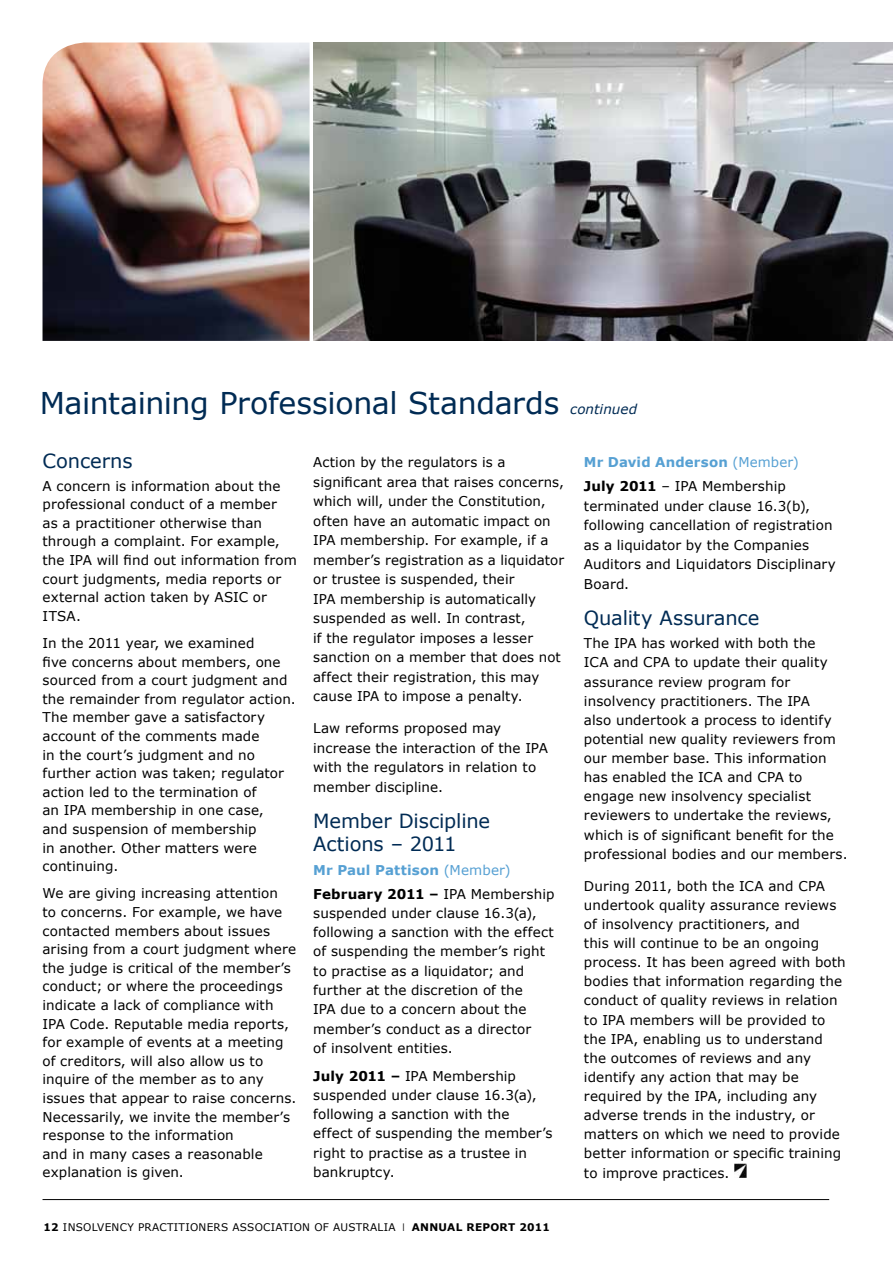
<style>
.page{position:relative;width:893px;height:1263px;background:#fff}
.page>*{position:absolute;margin:0;border:0;box-sizing:border-box;transform-origin:0 0}
.t1{font:30px "Verdana";letter-spacing:-.015em;color:#002b54}
.t2{font:19.5px/23.4px "Verdana";letter-spacing:-.005em;color:#002b54}
.t3{font:13.5px/18.6px "Verdana";letter-spacing:.005em;color:#000}
.t4{font:700 13.5px/23.5px "Verdana";letter-spacing:.01em;color:#56a0d3}
.t5{font:italic 13.5px "Verdana";letter-spacing:.005em;color:#002b54}
.t6{font:10.5px "Verdana";letter-spacing:.025em;color:#000}
.t7{font:700 10.5px "Verdana";letter-spacing:.025em;color:#000}
.s1{font-weight:400}
.s2{color:#000}
.s3{font-weight:400;color:#000}
.s4{font-weight:700}
.s5{font-family:"Univers";font-weight:300}
</style>
<div class="page">
<hr style="left:43px;top:1199px;width:786px;height:1px;background:#000">
<img style="left:734px;top:1163px;width:13px;height:14px">
<img style="left:43px;top:43px;width:267px;height:298px">
<img style="left:314px;top:43px;width:579px;height:298px">
<h1 class="t1" style="left:40px;top:384px;width:521px">Maintaining Professional Standards</h1>
<p class="t5" style="left:570px;top:400px;width:69px">continued</p>
<h2 class="t2" style="left:43px;top:448px;width:92px">Concerns</h2>
<p class="t3" style="left:43px;top:476px;width:256px">A concern is information about the professional conduct of a member<br>as a practitioner otherwise than through a complaint. For example, the IPA will find out information from court judgments, media reports or external action taken by ASIC or<br>ITSA.</p>
<p class="t3" style="left:43px;top:633px;width:251px">In the 2011 year, we examined<br>five concerns about members, one sourced from a court judgment and the remainder from regulator action.<br>The member gave a satisfactory account of the comments made<br>in the court’s judgment and no further action was taken; regulator action led to the termination of<br>an IPA membership in one case, and suspension of membership<br>in another. Other matters were continuing.</p>
<p class="t3" style="left:43px;top:884px;width:255px">We are giving increasing attention<br>to concerns. For example, we have contacted members about issues arising from a court judgment where the judge is critical of the member’s conduct; or where the proceedings indicate a lack of compliance with<br>IPA Code. Reputable media reports, for example of events at a meeting of creditors, will also allow us to inquire of the member as to any issues that appear to raise concerns.<br>Necessarily, we invite the member’s response to the information<br>and in many cases a reasonable explanation is given.</p>
<p class="t3" style="left:313px;top:452px;width:252px;line-height:19.5px">Action by the regulators is a significant area that raises concerns, which will, under the Constitution, often have an automatic impact on IPA membership. For example, if a member’s registration as a liquidator or trustee is suspended, their<br>IPA membership is automatically suspended as well. In contrast,<br>if the regulator imposes a lesser sanction on a member that does not affect their registration, this may cause IPA to impose a penalty.</p>
<p class="t3" style="left:313px;top:718px;width:236px;line-height:19.5px">Law reforms proposed may increase the interaction of the IPA with the regulators in relation to member discipline.</p>
<h2 class="t2" style="left:313px;top:809px;width:178px">Member Discipline<br>Actions – 2011</h2>
<p class="t4" style="left:313px;top:858px;width:243px">Mr Paul Pattison <span class="s1">(Member)<br></span><span class="s2">February 2011 –</span> <span class="s3">IPA Membership</span></p>
<p class="t3" style="left:313px;top:903px;width:242px;line-height:19.4px">suspended under clause 16. 3(a), following a sanction with the effect of suspending the member’s right to practise as a liquidator; and further at the discretion of the<br>IPA due to a concern about the member’s conduct as a director<br>of insolvent entities.</p>
<p class="t3" style="left:313px;top:1065px;width:241px;line-height:19.4px"><span class="s4">July 2011 –</span> IPA Membership suspended under clause 16. 3(a), following a sanction with the<br>effect of suspending the member’s right to practise as a trustee in bankruptcy.</p>
<p class="t6" style="left:44px;top:1220px;width:28px"><span class="s4">12</span> inso</p>
<p class="t6" style="left:92px;top:1220px;width:21px">lvenc</p>
<p class="t6" style="left:127px;top:1220px;width:19px">y prac</p>
<p class="t6" style="left:167px;top:1220px;width:27px">titioners</p>
<p class="t6" style="left:233px;top:1220px;width:9px">associa</p>
<p class="t6" style="left:282px;top:1220px;width:15px">tion</p>
<p class="t7" style="left:314px;top:1220px;width:237px"><span class="s1">of australia</span> <span class="s5">I</span> annual report 2011</p>
<p class="t4" style="left:584px;top:450px;width:216px">Mr David Anderson <span class="s1">(Member)<br></span><span class="s2">July 2011</span> <span class="s3">– IPA Membership</span></p>
<p class="t3" style="left:584px;top:496px;width:253px;line-height:19.5px">terminated under clause 16. 3(b), following cancellation of registration as a liquidator by the Companies<br>Auditors and Liquidators Disciplinary<br>Board.</p>
<h2 class="t2" style="left:584px;top:605px;width:177px">Quality Assurance</h2>
<p class="t3" style="left:584px;top:633px;width:262px;line-height:19.2px">The IPA has worked with both the<br>ICA and CPA to update their quality assurance review program for insolvency practitioners. The IPA<br>also undertook a process to identify potential new quality reviewers from our member base. This information has enabled the ICA and CPA to engage new insolvency specialist reviewers to undertake the reviews, which is of significant benefit for the professional bodies and our members.</p>
<p class="t3" style="left:584px;top:876px;width:263px;line-height:19.2px">During 2011, both the ICA and CPA undertook quality assurance reviews of insolvency practitioners, and<br>this will continue to be an ongoing process. It has been agreed with both bodies that information regarding the conduct of quality reviews in relation to IPA members will be provided to the IPA, enabling us to understand the outcomes of reviews and any identify any action that may be required by the IPA, including any adverse trends in the industry, or matters on which we need to provide better information or specific training to improve practices.</p>
</div>
